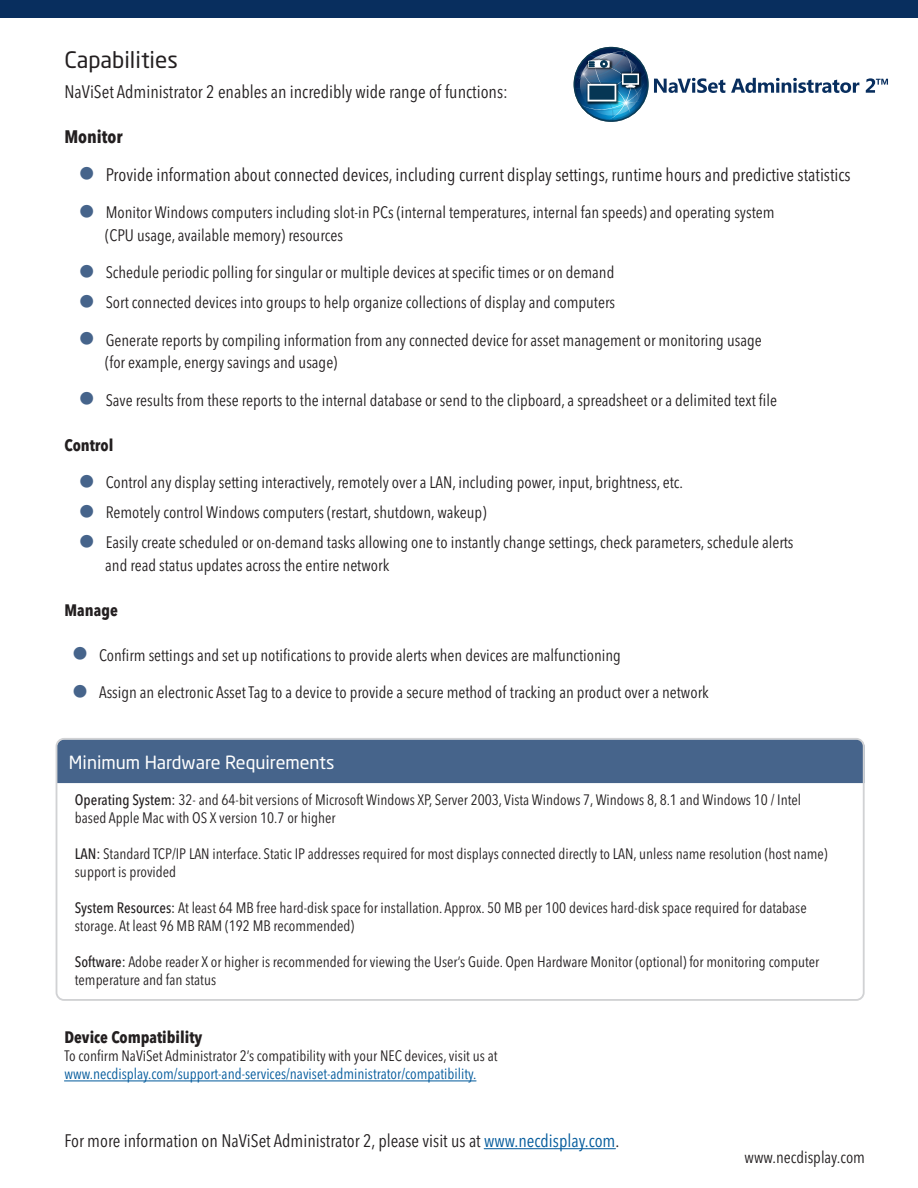
<style>
.page{position:relative;width:918px;height:1188px;background:#fff}
.page>*{position:absolute;margin:0;border:0;box-sizing:border-box;transform-origin:0 0}
.t1{font:22.5px "Neo Sans Pro";color:#231f20}
.t2{font:condensed 18px "Avenir Next LT Pro";color:#231f20}
.t3{font:18px "Neo Sans Pro";color:#fff}
.t4{font:700 condensed 18px "Avenir Next LT Pro";color:#231f20}
.t5{font:condensed 16.5px/22.5px "Avenir Next LT Pro";color:#231f20}
.t6{font:700 condensed 16.5px "Avenir Next LT Pro";color:#231f20}
.t7{font:condensed 15px/18px "Avenir Next LT Pro";color:#231f20}
.t8{font:condensed 15px "Avenir Next LT Pro";color:#00599b}
.s1{font-size:36px;color:#46648b}
.s2{font-weight:500}
.s3{color:#00599b}
</style>
<div class="page">
<div style="left:0;top:0;width:918px;height:17px;background:#082e5e"></div>
<div style="left:59px;top:741px;width:803px;height:42px;background:#46648b"></div>
<div style="left:56px;top:738px;width:809px;height:263px;border:2px solid #d1d2d4;border-radius:8px"></div>
<img style="left:574px;top:47px;width:151px;height:75px">
<svg style="left:731px;top:78px;width:128px;height:15px"></svg>
<svg style="left:866px;top:78px;width:22px;height:15px"></svg>
<hr style="left:64px;top:1081px;width:412px;height:1px;background:#00599b">
<hr style="left:484px;top:1148px;width:131px;height:1px;background:#00599b">
<h1 class="t1" style="left:64px;top:46px;width:115px">Capabilities</h1>
<p class="t2" style="left:64px;top:81px;width:445px">NaViSet Administrator 2 enables an incredibly wide range of functions:</p>
<p class="t4" style="left:64px;top:126px;width:60px">Monitor</p>
<p class="t2" style="left:78px;top:164px;width:774px"><span class="s1">•</span> Provide information about connected devices, including current display settings, runtime hours and predictive statistics</p>
<p class="t5" style="left:105px;top:201px;width:671px;text-indent:-28px"><span class="s1">•</span> Monitor Windows computers including slot-in PCs (internal temperatures, internal fan speeds) and operating system (CPU usage, available memory) resources</p>
<p class="t5" style="left:78px;top:261px;width:538px"><span class="s1">•</span> Schedule periodic polling for singular or multiple devices at specific times or on demand</p>
<p class="t5" style="left:78px;top:291px;width:539px"><span class="s1">•</span> Sort connected devices into groups to help organize collections of display and computers</p>
<p class="t5" style="left:105px;top:329px;width:658px;text-indent:-28px"><span class="s1">•</span> Generate reports by compiling information from any connected device for asset management or monitoring usage (for example, energy savings and usage)</p>
<p class="t5" style="left:78px;top:389px;width:701px"><span class="s1">•</span> Save results from these reports to the internal database or send to the clipboard, a spreadsheet or a delimited text file</p>
<p class="t6" style="left:64px;top:435px;width:50px">Control</p>
<p class="t5" style="left:78px;top:471px;width:607px"><span class="s1">•</span> Control any display setting interactively, remotely over a LAN, including power, input, brightness, etc.</p>
<p class="t5" style="left:78px;top:501px;width:410px"><span class="s1">•</span> Remotely control Windows computers (restart, shutdown, wakeup)</p>
<p class="t5" style="left:105px;top:531px;width:690px;text-indent:-28px"><span class="s1">•</span> Easily create scheduled or on-demand tasks allowing one to instantly change settings, check parameters, schedule alerts and read status updates across the entire network</p>
<p class="t6" style="left:64px;top:600px;width:55px">Manage</p>
<p class="t5" style="left:71px;top:644px;width:551px"><span class="s1">•</span> Confirm settings and set up notifications to provide alerts when devices are malfunctioning</p>
<p class="t5" style="left:71px;top:681px;width:639px"><span class="s1">•</span> Assign an electronic Asset Tag to a device to provide a secure method of tracking an product over a network</p>
<p class="t3" style="left:69px;top:751px;width:267px">Minimum Hardware Requirements</p>
<p class="t7" style="left:75px;top:791px;width:728px"><span class="s2">Operating System:</span> 32- and 64-bit versions of Microsoft Windows XP, Server 2003, Vista Windows 7, Windows 8, 8.1 and Windows 10 / Intel based Apple Mac with OS X version 10.7 or higher</p>
<p class="t7" style="left:75px;top:845px;width:754px"><span class="s2">LAN:</span> Standard TCP/IP LAN interface. Static IP addresses required for most displays connected directly to LAN, unless name resolution (host name) support is provided</p>
<p class="t7" style="left:75px;top:899px;width:733px"><span class="s2">System Resources:</span> At least 64 MB free hard-disk space for installation. Approx. 50 MB per 100 devices hard-disk space required for database storage. At least 96 MB RAM (192 MB recommended)</p>
<p class="t7" style="left:75px;top:953px;width:746px"><span class="s2">Software:</span> Adobe reader X or higher is recommended for viewing the User’s Guide. Open Hardware Monitor (optional) for monitoring computer temperature and fan status</p>
<p class="t6" style="left:64px;top:1028px;width:139px">Device Compatibility</p>
<p class="t7" style="left:64px;top:1047px;width:435px">To confirm NaViSet Administrator 2’s compatibility with your NEC devices, visit us at</p>
<p class="t8" style="left:64px;top:1065px;width:414px">www.necdisplay.com/support-and-services/naviset-administrator/compatibility.</p>
<p class="t2" style="left:64px;top:1130px;width:556px">For more information on NaViSet Administrator 2, please visit us at <span class="s3">www.necdisplay.com</span>.</p>
<p class="t5" style="left:745px;top:1146px;width:122px">www.necdisplay.com</p>
</div>
